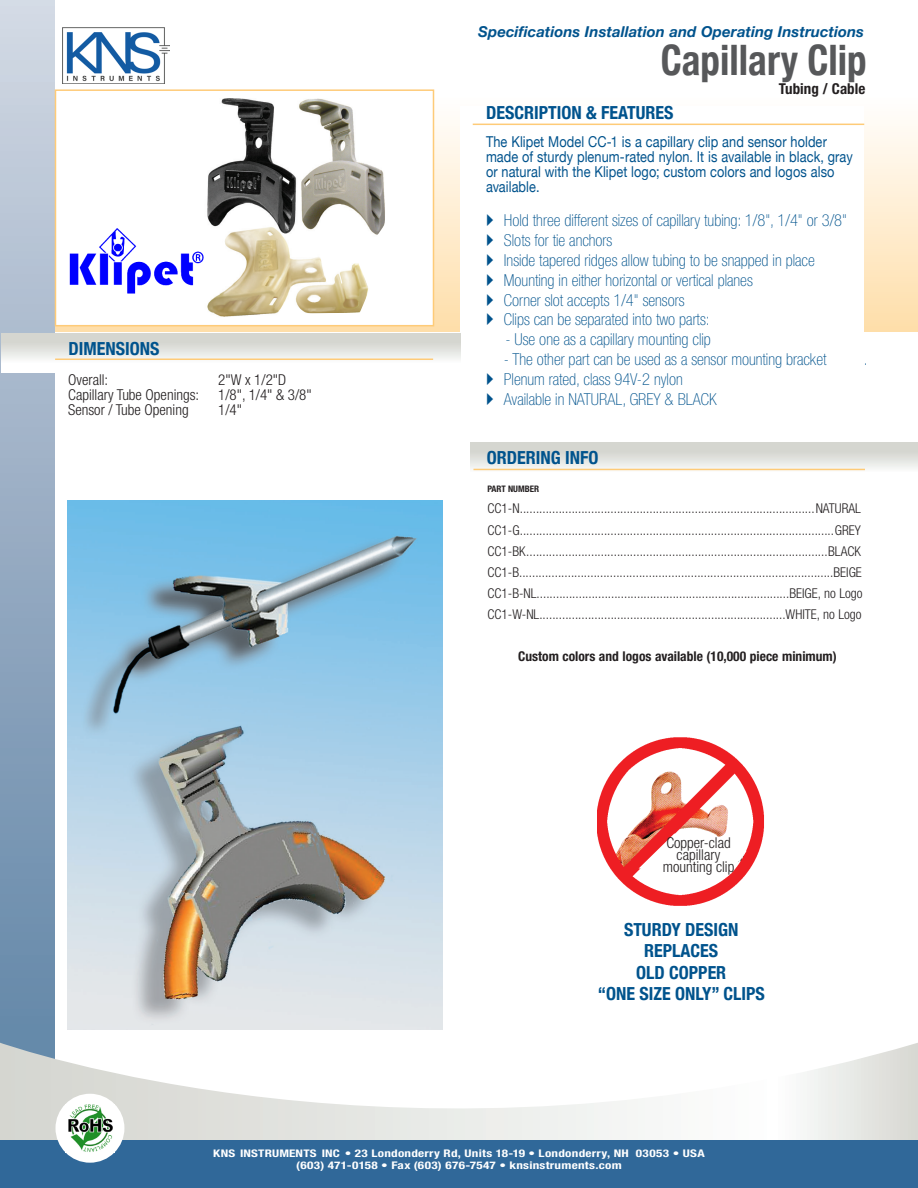
<style>
.page{position:relative;width:918px;height:1188px;background:#fff}
.page>*{position:absolute;margin:0;border:0;box-sizing:border-box;transform-origin:0 0}
.t1{font:700 condensed 42px "Helvetica Neue";color:#57585a;scale:.93 1}
.HEADERS_BLUE{font:700 condensed 18px "Helvetica Neue";color:#00538d}
.titles{font:700 condensed 18px "Helvetica Neue";color:#00538d}
.t2{font:100 condensed 16.5px "Helvetica Neue LT Std";color:#00538d}
.cat_text{font:15px/15px "Helvetica Neue";letter-spacing:.005em;color:#00538d;scale:.85 1}
.SPECIFICATIONS{font:300 condensed 15px "Helvetica Neue LT Std";color:#231f20}
.t3{font:italic 700 15px "Helvetica Neue";letter-spacing:.005em;color:#00538d}
.SUB_SUBHEAD{font:700 condensed 15px "Helvetica Neue LT Pro";letter-spacing:.005em;color:#231f20}
.Order_2C{font:300 condensed 13.5px "Helvetica Neue LT Std";color:#231f20}
.Order_2C-2{font:700 condensed 13.5px "Helvetica Neue LT Pro";color:#231f20}
.t4{font:700 condensed 10.5px/12.6px "Helvetica Neue LT Pro";letter-spacing:.02em;color:#fff;text-align:center;scale:1.25 1}
.ORDER_TITLE{font:700 condensed 9px "Helvetica Neue LT Pro";color:#231f20}
.s1{font-style:inherit}
</style>
<div class="page">
<svg style="left:55px;top:98px;width:863px;height:234px"></svg>
<div style="left:460px;top:106px;width:404px;height:258px;background:#fff"></div>
<svg style="left:0;top:0;width:55px;height:1043px;background:#99aec4"></svg>
<svg style="left:0;top:1043px;width:918px;height:98px"></svg>
<div style="left:55px;top:89px;width:379px;height:237px;background:#fff;border:2px solid #fecb78"></div>
<img style="left:62px;top:27px;width:108px;height:56px">
<div style="left:0;top:1141px;width:918px;height:47px;background:#306899"></div>
<div style="left:55px;top:1094px;width:69px;height:69px;background:#fff;border-radius:50%"></div>
<img style="left:68px;top:1105px;width:45px;height:47px">
<img style="left:68px;top:500px;width:375px;height:529px">
<img style="left:597px;top:738px;width:167px;height:168px">
<img style="left:207px;top:98px;width:178px;height:219px">
<img style="left:69px;top:229px;width:135px;height:65px">
<hr style="left:473px;top:124px;width:391px;height:1px;background:#fecb78">
<svg style="left:470px;top:442px;width:448px;height:29px;background:#e0e0da"></svg>
<hr style="left:473px;top:469px;width:392px;height:1px;background:#fecb78">
<div style="left:1px;top:333px;width:459px;height:39px;background:linear-gradient(to bottom,#cbcdc6,#fff)"></div>
<hr style="left:55px;top:358px;width:378px;height:2px;background:#fecb78">
<svg style="left:639px;top:834px;width:107px;height:37px"></svg>
<p class="t3" style="left:478px;top:20px;width:387px">Specifications Installation and Operating Instructions</p>
<p class="t1" style="left:661px;top:25px;width:223px">Capillary Clip</p>
<p class="SUB_SUBHEAD" style="left:779px;top:80px;width:88px">Tubing / Cable</p>
<p class="titles" style="left:486px;top:98px;width:189px">DESCRIPTION &amp; FEATURES</p>
<p class="titles" style="left:69px;top:333px;width:92px">DIMENSIONS</p>
<p class="SPECIFICATIONS" style="left:68px;top:371px;width:41px">Overall:</p>
<p class="SPECIFICATIONS" style="left:218px;top:371px;width:69px">2"W x 1/2"D</p>
<p class="SPECIFICATIONS" style="left:68px;top:386px;width:132px">Capillary Tube Openings:</p>
<p class="SPECIFICATIONS" style="left:218px;top:386px;width:95px">1/8", 1/4" &amp; 3/8"</p>
<p class="SPECIFICATIONS" style="left:68px;top:401px;width:122px">Sensor / Tube Opening</p>
<p class="SPECIFICATIONS" style="left:218px;top:401px;width:25px">1/4"</p>
<p class="cat_text" style="left:486px;top:135px;width:433px">The Klipet Model CC-1 is a capillary clip and sensor holder made of sturdy plenum-rated nylon. It is available in black, gray or natural with the Klipet logo; custom colors and logos also available.</p>
<p class="t2" style="left:504px;top:211px;width:345px">Hold three different sizes of capillary tubing: 1/8", 1/4" or 3/8"</p>
<p class="t2" style="left:504px;top:231px;width:110px">Slots for tie anchors</p>
<p class="t2" style="left:504px;top:251px;width:312px">Inside tapered ridges allow tubing to be snapped in place</p>
<p class="t2" style="left:504px;top:271px;width:250px">Mounting in either horizontal or vertical planes</p>
<p class="t2" style="left:504px;top:291px;width:182px">Corner slot accepts 1/4" sensors</p>
<p class="t2" style="left:504px;top:310px;width:207px">Clips can be separated into two parts:</p>
<p class="t2" style="left:505px;top:330px;width:207px">- Use one as a capillary mounting clip</p>
<p class="t2" style="left:504px;top:350px;width:324px">- The other part can be used as a sensor mounting bracket</p>
<p class="t2" style="left:864px;top:350px;width:5px">.</p>
<p class="t2" style="left:504px;top:370px;width:180px">Plenum rated, class 94V-2 nylon</p>
<p class="t2" style="left:504px;top:390px;width:214px">Available in NATURAL, GREY &amp; BLACK</p>
<p class="titles" style="left:487px;top:443px;width:113px">ORDERING INFO</p>
<p class="ORDER_TITLE" style="left:487px;top:484px;width:53px">PART NUMBER</p>
<p class="Order_2C" style="left:487px;top:501px;width:375px">CC1-N...........................................................................................NATURAL</p>
<p class="Order_2C" style="left:487px;top:522px;width:375px">CC1-G.................................................................................................GREY</p>
<p class="Order_2C" style="left:487px;top:543px;width:375px">CC1-BK.............................................................................................BLACK</p>
<p class="Order_2C" style="left:487px;top:564px;width:376px">CC1-B.................................................................................................BEIGE</p>
<p class="Order_2C" style="left:487px;top:585px;width:377px">CC1-B-NL..............................................................................BEIGE, no Logo</p>
<p class="Order_2C" style="left:487px;top:606px;width:376px">CC1-W-NL............................................................................WHITE, no Logo</p>
<p class="Order_2C-2" style="left:518px;top:648px;width:320px">Custom colors and logos available (10,000 piece minimum)</p>
<p class="SPECIFICATIONS" style="left:666px;top:834px;width:66px">Copper-clad</p>
<p class="SPECIFICATIONS" style="left:677px;top:846px;width:45px">capillary</p>
<p class="SPECIFICATIONS" style="left:663px;top:858px;width:73px">mounting clip</p>
<p class="HEADERS_BLUE" style="left:624px;top:914px;width:116px">STURDY DESIGN</p>
<p class="HEADERS_BLUE" style="left:644px;top:936px;width:76px">REPLACES</p>
<p class="HEADERS_BLUE" style="left:636px;top:957px;width:92px">OLD COPPER</p>
<p class="HEADERS_BLUE" style="left:598px;top:979px;width:168px">“ONE SIZE ONLY” CLIPS</p>
<p class="t4" style="left:213px;top:1147px;width:395px"><span class="s1">KNS INSTRUMENTS INC</span> • 23 Londonderry Rd, Units 18-19 • Londonderry, NH 03053 • USA (603) 471-0158 • Fax (603) 676-7547 • knsinstruments.com</p>
</div>
